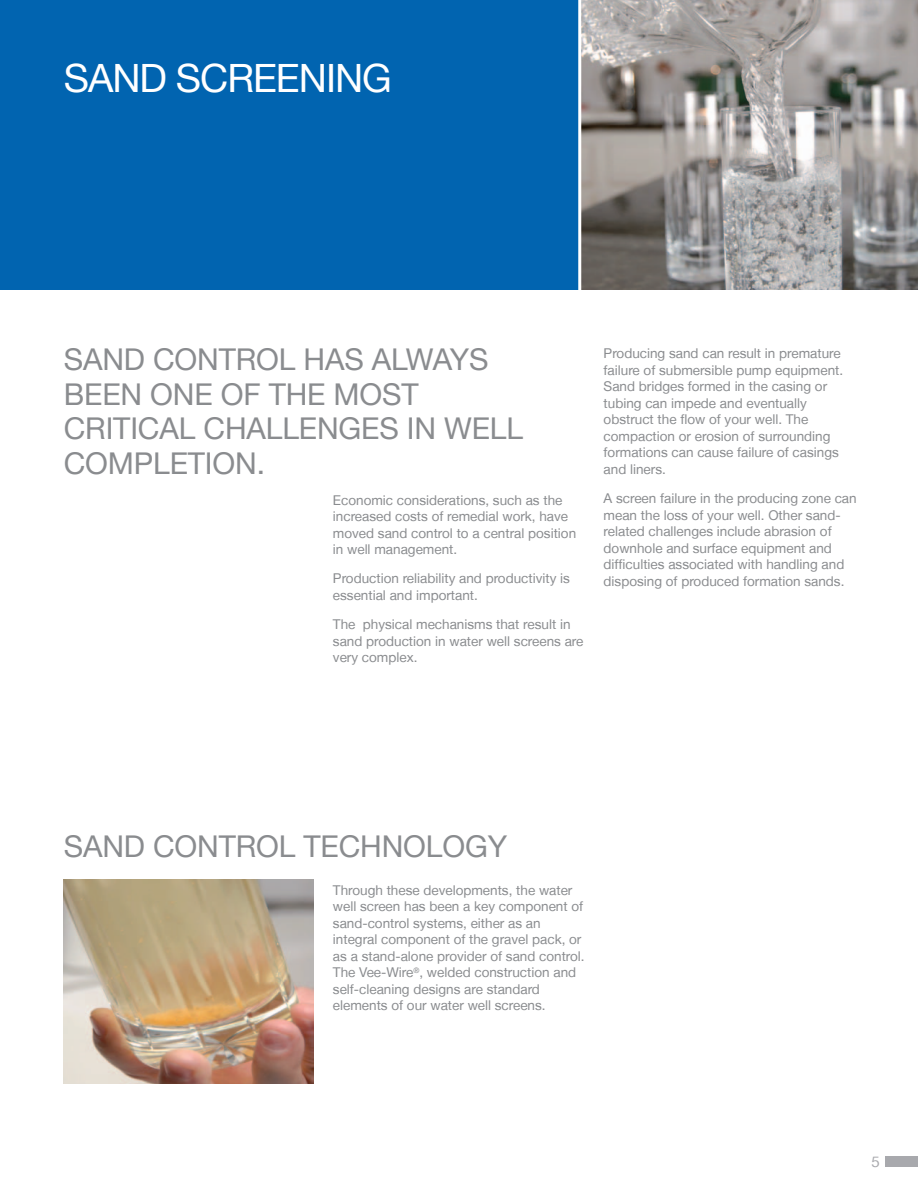
<style>
.page{position:relative;width:918px;height:1188px;background:#fff}
.page>*{position:absolute;margin:0;border:0;box-sizing:border-box;transform-origin:0 0}
.t1{font:39px "Helvetica Neue LT";letter-spacing:-.025em;color:#fff}
.t2{font:30px "Helvetica Neue LT";letter-spacing:-.005em;color:#8a8c8f}
.t3{font:13.5px/16.5px "Helvetica Neue LT";color:#8a8c8f}
</style>
<div class="page">
<div style="left:886px;top:1157px;width:32px;height:10px;background:#a8a9ad"></div>
<div style="left:0;top:0;width:580px;height:289px;background:#0164b0"></div>
<img style="left:581px;top:0;width:337px;height:289px">
<img style="left:64px;top:880px;width:250px;height:204px">
<hr style="left:578px;top:0;width:3px;height:293px;background:#fff">
<h1 class="t1" style="left:64px;top:54px;width:330px">SAND SCREENING</h1>
<h2 class="t2" style="left:64px;top:342px;width:21px">sand</h2>
<h2 class="t2" style="left:153px;top:342px;width:22px">control</h2>
<h2 class="t2" style="left:304px;top:342px;width:20px">has</h2>
<h2 class="t2" style="left:372px;top:342px;width:21px">always</h2>
<h2 class="t2" style="left:64px;top:376px;width:20px">been</h2>
<h2 class="t2" style="left:150px;top:376px;width:22px">one</h2>
<h2 class="t2" style="left:221px;top:376px;width:68px">of the</h2>
<h2 class="t2" style="left:334px;top:376px;width:22px">most</h2>
<h2 class="t2" style="left:64px;top:411px;width:18px">critical</h2>
<h2 class="t2" style="left:204px;top:411px;width:21px">challenges</h2>
<h2 class="t2" style="left:407px;top:411px;width:58px">in well</h2>
<h2 class="t2" style="left:64px;top:445px;width:20px">completion</h2>
<h2 class="t2" style="left:257px;top:445px;width:10px">.</h2>
<p class="t3" style="left:333px;top:491px;width:245px">Economic considerations, such as the increased costs of remedial work, have moved sand control to a central position in well management.</p>
<p class="t3" style="left:333px;top:570px;width:239px">Production reliability and productivity is essential and important.</p>
<p class="t3" style="left:333px;top:616px;width:252px">The physical mechanisms that result in sand production in water well screens are very complex.</p>
<p class="t3" style="left:604px;top:345px;width:241px">Producing sand can result in premature failure of submersible pump equipment.<br>Sand bridges formed in the casing or tubing can impede and eventually obstruct the flow of your well. The compaction or erosion of surrounding formations can cause failure of casings and liners.</p>
<p class="t3" style="left:604px;top:490px;width:255px">A screen failure in the producing zone can mean the loss of your well. Other sand&shy;related challenges include abrasion of downhole and surface equipment and difficulties associated with handling and disposing of produced formation sands.</p>
<h2 class="t2" style="left:64px;top:829px;width:445px">SAND CONTROL TECHNOLOGY</h2>
<p class="t3" style="left:333px;top:882px;width:253px">Through these developments, the water well screen has been a key component of sand-control systems, either as an integral component of the gravel pack, or as a stand-alone provider of sand control.<br>The Vee-Wire<sup>®</sup>, welded construction and self-cleaning designs are standard elements of our water well screens.</p>
</div>
